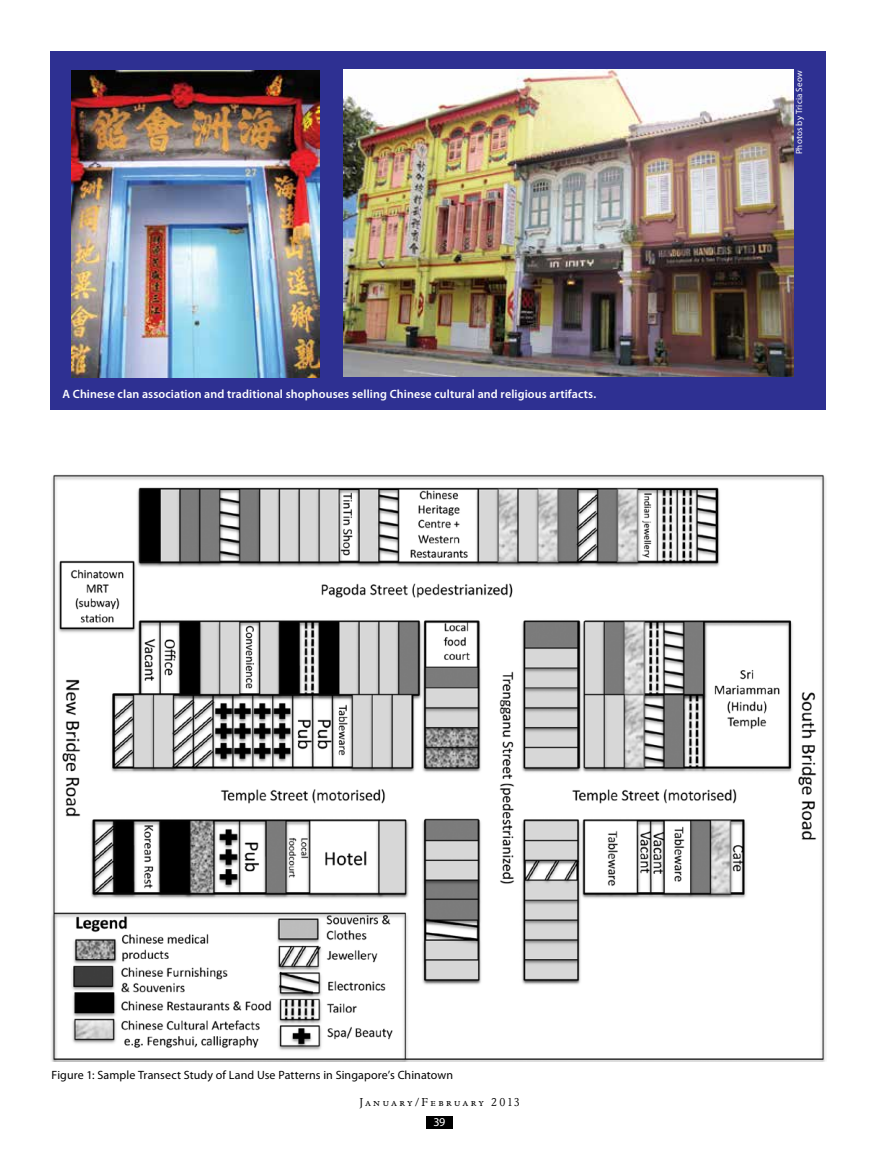
<style>
.page{position:relative;width:878px;height:1161px;background:#fff}
.page>*{position:absolute;margin:0;border:0;box-sizing:border-box;transform-origin:0 0}
.t1{font:600 12px "Myriad Pro";letter-spacing:.01em;color:#fff}
.t2{font:12px "Myriad Pro";letter-spacing:.005em;color:#000}
.t3{font:12px "Winchester New ITC Book SC";letter-spacing:.19em;color:#000}
.t4{font:12px "Myriad Pro";color:#fff}
.t5{font:9px "Myriad Pro";letter-spacing:.015em;color:#fff}
.s1{font-family:"Winchester New ITC"}
</style>
<div class="page">
<div style="left:426px;top:1117px;width:26px;height:12px;background:#000"></div>
<img style="left:51px;top:474px;width:775px;height:588px">
<div style="left:50px;top:51px;width:776px;height:359px;background:#2e3092"></div>
<img style="left:344px;top:70px;width:449px;height:307px">
<img style="left:72px;top:70px;width:247px;height:308px">
<p class="t1" style="left:63px;top:386px;width:535px">A Chinese clan association and traditional shophouses selling Chinese cultural and religious artifacts.</p>
<p class="t5" style="left:793px;top:154px;width:85px;rotate:-90deg">Photos by Tricia Seow</p>
<p class="t2" style="left:52px;top:1067px;width:403px">Figure 1: Sample Transect Study of Land Use Patterns in Singapore’s Chinatown</p>
<p class="t3" style="left:359px;top:1095px;width:162px">January/February <span class="s1">2013</span></p>
<p class="t4" style="left:433px;top:1115px;width:13px">39</p>
</div>
